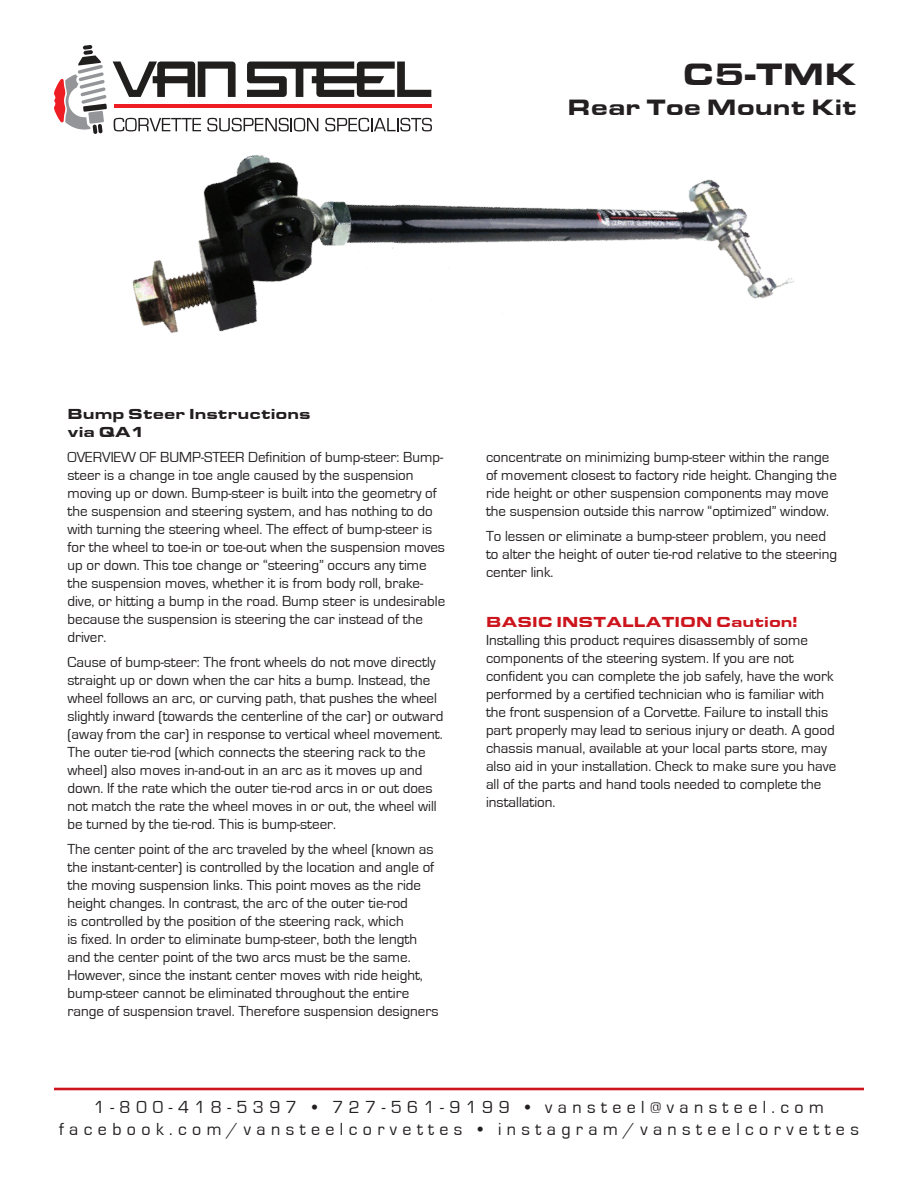
<style>
.page{position:relative;width:918px;height:1188px;background:#fff}
.page>*{position:absolute;margin:0;border:0;box-sizing:border-box;transform-origin:0 0}
.t1{font:900 31.95px "Eurostile Extended";color:#231f20}
.t2{font:900 22.95px "Eurostile Extended";color:#231f20}
.t3{font:18px/21.6px "Eurostile";letter-spacing:.3em;color:#231f20;text-align:center}
.t4{font:15px/18px "Eurostile";color:#231f20}
.t5{font:900 15px/18px "Eurostile Extended";color:#231f20}
.t6{font:900 15px "Eurostile Extended";color:#cd151d}
</style>
<div class="page">
<img style="left:116px;top:130px;width:678px;height:203px">
<svg style="left:54px;top:45px;width:53px;height:89px"></svg>
<hr style="left:115px;top:105px;width:317px;height:3px;background:#ee1d23">
<svg style="left:113px;top:62px;width:123px;height:35px"></svg>
<svg style="left:247px;top:62px;width:184px;height:35px"></svg>
<svg style="left:114px;top:118px;width:87px;height:13px"></svg>
<svg style="left:207px;top:118px;width:111px;height:13px"></svg>
<svg style="left:325px;top:118px;width:107px;height:13px"></svg>
<hr style="left:54px;top:1088px;width:810px;height:2px;background:#cd151d">
<h1 class="t1" style="left:682px;top:56px;width:176px">C5-TMK</h1>
<h2 class="t2" style="left:568px;top:94px;width:291px">Rear Toe Mount Kit</h2>
<p class="t5" style="left:68px;top:405px;width:245px">Bump Steer Instructions via QA1</p>
<p class="t4" style="left:68px;top:448px;width:379px">OVERVIEW OF BUMP-STEER Definition of bump-steer: Bump&shy;steer is a change in toe angle caused by the suspension moving up or down. Bump-steer is built into the geometry of the suspension and steering system, and has nothing to do with turning the steering wheel. The effect of bump-steer is for the wheel to toe-in or toe-out when the suspension moves up or down. This toe change or “steering” occurs any time the suspension moves, whether it is from body roll, brake&shy;dive, or hitting a bump in the road. Bump steer is undesirable because the suspension is steering the car instead of the driver.</p>
<p class="t4" style="left:68px;top:653px;width:378px">Cause of bump-steer: The front wheels do not move directly straight up or down when the car hits a bump. Instead, the wheel follows an arc, or curving path, that pushes the wheel slightly inward (towards the centerline of the car) or outward (away from the car) in response to vertical wheel movement.<br>The outer tie-rod (which connects the steering rack to the wheel) also moves in-and-out in an arc as it moves up and down. If the rate which the outer tie-rod arcs in or out does not match the rate the wheel moves in or out, the wheel will be turned by the tie-rod. This is bump-steer.</p>
<p class="t4" style="left:68px;top:840px;width:373px">The center point of the arc traveled by the wheel (known as the instant-center) is controlled by the location and angle of the moving suspension links. This point moves as the ride height changes. In contrast, the arc of the outer tie-rod<br>is controlled by the position of the steering rack, which<br>is fixed. In order to eliminate bump-steer, both the length and the center point of the two arcs must be the same.<br>However, since the instant center moves with ride height, bump-steer cannot be eliminated throughout the entire range of suspension travel. Therefore suspension designers</p>
<p class="t4" style="left:486px;top:448px;width:352px">concentrate on minimizing bump-steer within the range of movement closest to factory ride height. Changing the ride height or other suspension components may move the suspension outside this narrow “optimized” window.</p>
<p class="t4" style="left:486px;top:527px;width:353px">To lessen or eliminate a bump-steer problem, you need to alter the height of outer tie-rod relative to the steering center link.</p>
<p class="t6" style="left:486px;top:613px;width:313px">BASIC INSTALLATION Caution!</p>
<p class="t4" style="left:486px;top:631px;width:352px">Installing this product requires disassembly of some components of the steering system. If you are not confident you can complete the job safely, have the work performed by a certified technician who is familiar with the front suspension of a Corvette. Failure to install this part properly may lead to serious injury or death. A good chassis manual, available at your local parts store, may also aid in your installation. Check to make sure you have all of the parts and hand tools needed to complete the installation.</p>
<p class="t3" style="left:59px;top:1097px;width:801px">1-800-418-5397 • 727-561-9199 • vansteel@vansteel.com facebook.com/vansteelcorvettes • instagram/vansteelcorvettes</p>
</div>
